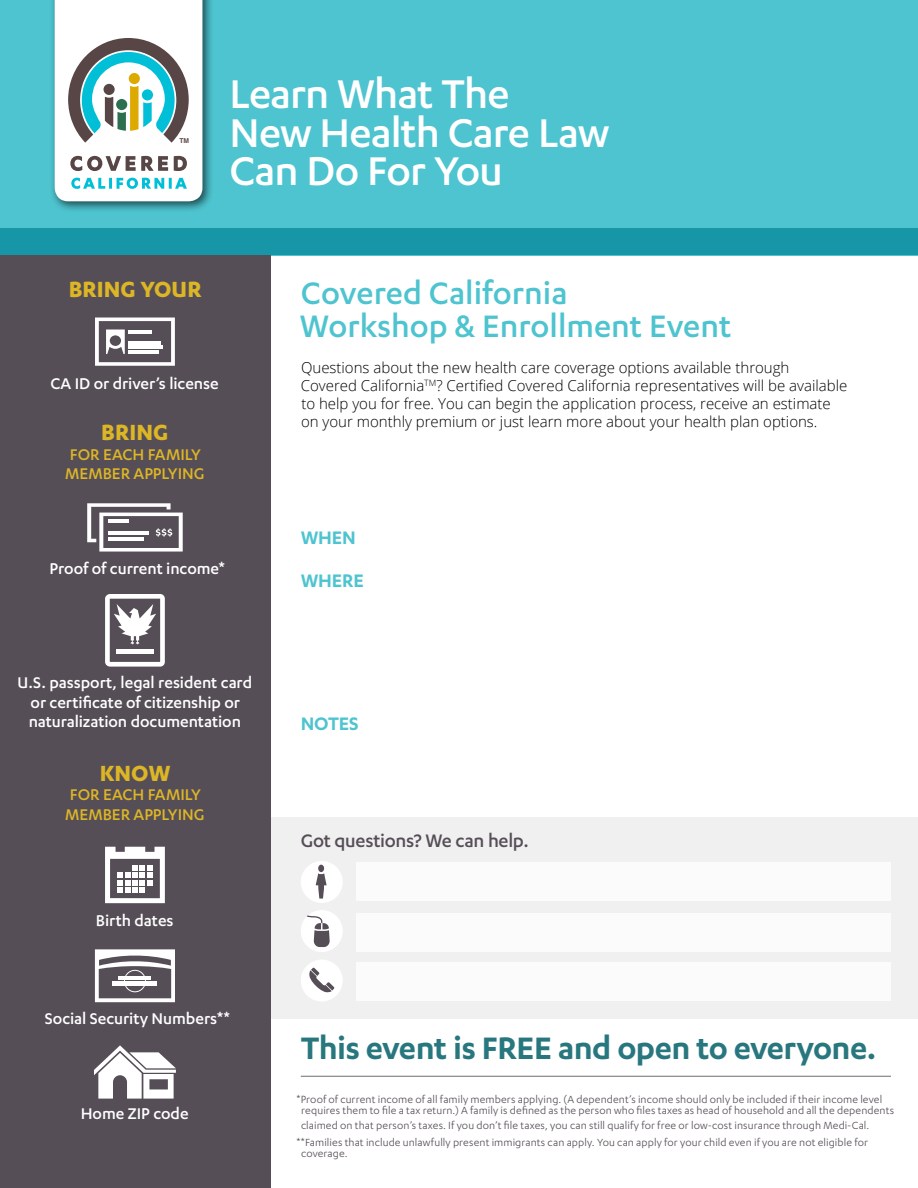
<style>
.page{position:relative;width:918px;height:1188px;background:#fff}
.page>*{position:absolute;margin:0;border:0;box-sizing:border-box;transform-origin:0 0}
.t1{font:500 46.5px/38.4px "Karbon";letter-spacing:-.02em;color:#fff}
.t2{font:500 36px/33px "Karbon";color:#4dc4cf}
.t3{font:600 36px "Karbon";letter-spacing:-.015em;color:#28777f}
.t4{font:700 25.5px "Karbon";letter-spacing:.005em;color:#ddb626}
.t5{font:500 21px "Karbon";letter-spacing:-.015em;color:#564e57}
.t6{font:600 21px/43.2px "Karbon";letter-spacing:-.01em;color:#4dc4cf}
.t7{font:500 18px/19.5px "Karbon";letter-spacing:-.005em;color:#fff;text-align:center}
.t8{font:500 18px/19.5px "Karbon";color:#ddb626}
.t9{font:300 15px/18px "Open Sans";color:#000}
.t10{font:12px/11.4px "Karbon";letter-spacing:.01em;color:#564e57}
.t11{font:700 6.75px "Helvetica";color:#584545}
</style>
<div class="page">
<div style="left:0;top:0;width:918px;height:255px;background:#4dc4cf"></div>
<div style="left:50px;top:0;width:164px;height:213px;background:#000;opacity:.6"></div>
<svg style="left:55px;top:0;width:147px;height:201px;background:#cbdbda"></svg>
<div style="left:0;top:228px;width:918px;height:27px;background:#1796a8"></div>
<div style="left:271px;top:817px;width:647px;height:202px;background:#f1f0f1"></div>
<div style="left:301px;top:910px;width:42px;height:42px;background:#fff;border-radius:50%"></div>
<div style="left:357px;top:914px;width:534px;height:38px;background:#fff"></div>
<div style="left:301px;top:960px;width:42px;height:42px;background:#fff;border-radius:50%"></div>
<svg style="left:309px;top:968px;width:25px;height:24px"></svg>
<div style="left:357px;top:962px;width:534px;height:39px;background:#fff"></div>
<div style="left:301px;top:861px;width:42px;height:42px;background:#fff;border-radius:50%"></div>
<div style="left:357px;top:862px;width:534px;height:39px;background:#fff"></div>
<div style="left:318px;top:865px;width:6px;height:7px;background:#564e57;border-radius:50%"></div>
<svg style="left:316px;top:874px;width:11px;height:25px"></svg>
<hr style="left:301px;top:1076px;width:590px;height:1px;background:#564e57">
<svg style="left:307px;top:915px;width:23px;height:32px"></svg>
<div style="left:0;top:255px;width:271px;height:933px;background:#564e57"></div>
<svg style="left:87px;top:503px;width:96px;height:49px"></svg>
<svg style="left:95px;top:318px;width:80px;height:48px"></svg>
<svg style="left:105px;top:594px;width:60px;height:73px"></svg>
<svg style="left:105px;top:847px;width:60px;height:56px"></svg>
<svg style="left:95px;top:949px;width:80px;height:53px"></svg>
<svg style="left:94px;top:1045px;width:82px;height:54px"></svg>
<p class="t11" style="left:179px;top:135px;width:11px">TM</p>
<h1 class="t1" style="left:230px;top:73px;width:381px">Learn What The<br>New Health Care Law<br>Can Do For You</h1>
<h3 class="t4" style="left:69px;top:275px;width:134px">BRING YOUR</h3>
<h3 class="t7" style="left:50px;top:373px;width:170px">CA ID or driver’s license</h3>
<h3 class="t4" style="left:101px;top:418px;width:68px">BRING</h3>
<h3 class="t8" style="left:65px;top:444px;width:141px">FOR EACH FAMILY<br>MEMBER APPLYING</h3>
<h2 class="t2" style="left:300px;top:276px;width:433px">Covered California<br>Workshop &amp; Enrollment Event</h2>
<p class="t9" style="left:301px;top:358px;width:548px">Questions about the new health care coverage options available through Covered California<sup>TM</sup>? Certified Covered California representatives will be available to help you for free. You can begin the application process, receive an estimate on your monthly premium or just learn more about your health plan options.</p>
<h3 class="t7" style="left:49px;top:559px;width:177px">Proof of current income*</h3>
<h3 class="t7" style="left:17px;top:672px;width:236px">U.S. passport, legal resident card or certificate of citizenship or naturalization documentation</h3>
<h3 class="t4" style="left:100px;top:758px;width:72px">KNOW</h3>
<h3 class="t8" style="left:65px;top:784px;width:141px">FOR EACH FAMILY<br>MEMBER APPLYING</h3>
<h3 class="t7" style="left:96px;top:910px;width:79px">Birth dates</h3>
<h3 class="t7" style="left:45px;top:1008px;width:187px">Social Security Numbers**</h3>
<h3 class="t7" style="left:81px;top:1103px;width:109px">Home ZIP code</h3>
<h3 class="t6" style="left:301px;top:515px;width:65px">WHEN<br>WHERE</h3>
<h3 class="t6" style="left:301px;top:701px;width:59px">NOTES</h3>
<h3 class="t5" style="left:301px;top:829px;width:229px">Got questions? We can help.</h3>
<h2 class="t3" style="left:301px;top:1028px;width:577px">This event is FREE and open to everyone.</h2>
<p class="t10" style="left:301px;top:1093px;width:594px;text-indent:-5px">*Proof of current income of all family members applying. (A dependent’s income should only be included if their income level requires them to file a tax return.) A family is defined as the person who files taxes as head of household and all the dependents</p>
<p class="t10" style="left:296px;top:1116px;width:574px;line-height:17.4px;text-align:center">claimed on that person’s taxes. If you don’t file taxes, you can still qualify for free or low-cost insurance through Medi-Cal. **Families that include unlawfully present immigrants can apply. You can apply for your child even if you are not eligible for</p>
<p class="t10" style="left:301px;top:1148px;width:48px">coverage.</p>
</div>
